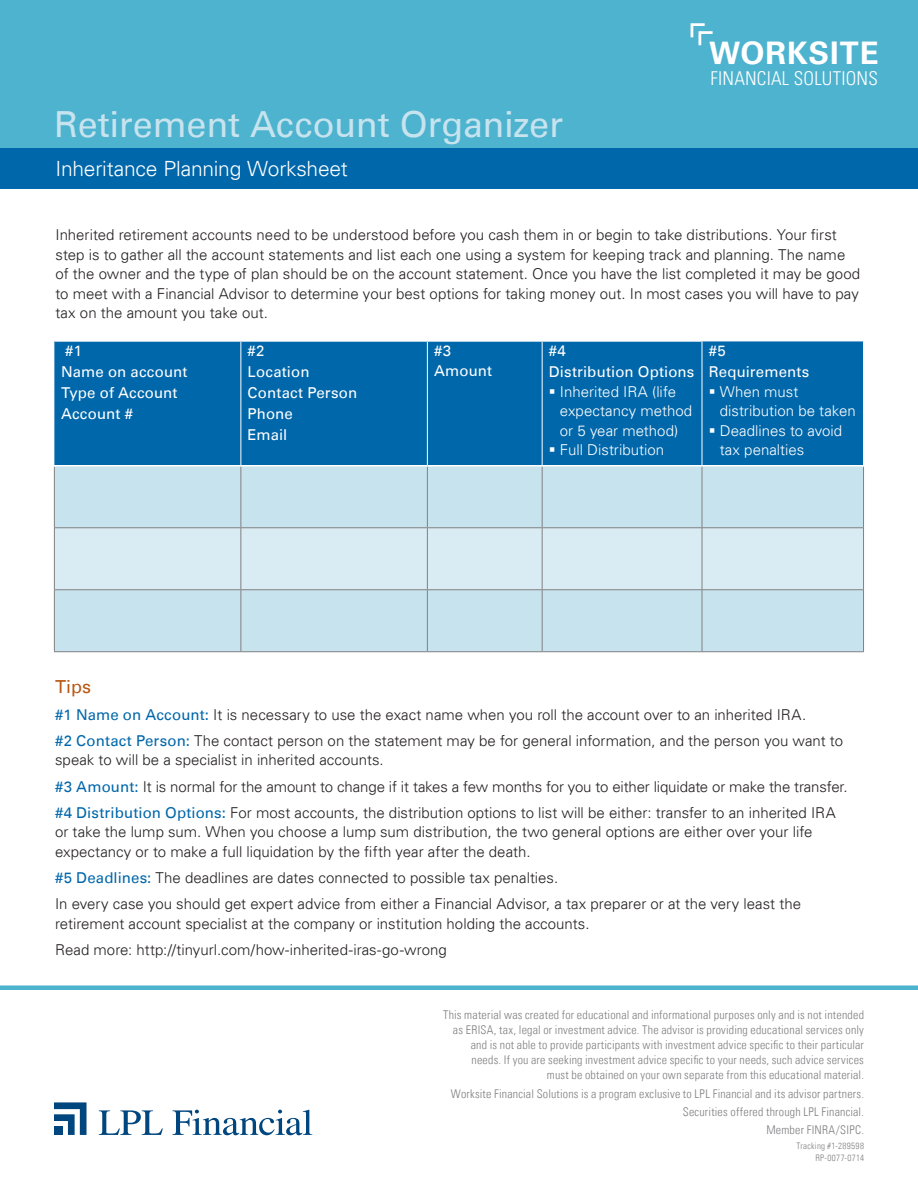
<style>
.page{position:relative;width:918px;height:1188px;background:#fff}
.page>*{position:absolute;margin:0;border:0;box-sizing:border-box;transform-origin:0 0}
.t1{font:36px "Univers LT";letter-spacing:-.005em;color:#c7e3ee}
.t2{font:700 31.05px "Univers";letter-spacing:.03em;color:#fff}
.Subtitle_in_Blue_Bar{font:300 21px "Univers LT";letter-spacing:-.01em;color:#fff}
.t3{font:300 condensed 19.05px "Univers";letter-spacing:.01em;color:#fff}
._04_Subhead_12_14pt{font:18px "Univers LT";color:#b95814}
._06_Body_Text_10_13{font:300 15px/19.5px "Univers LT";color:#231f20}
._06_Body_Text_10_13-2{font:300 15px/19.5px "Univers LT";color:#fff}
.subheads{font:15px/21px "Univers LT";letter-spacing:.005em;color:#fff}
.disclosures{font:300 condensed 12px/15px "Univers LT";letter-spacing:.02em;color:#808083;text-align:right}
.Job_Number{font:300 condensed 9px/12px "Univers LT";letter-spacing:.035em;color:#808083;text-align:right}
.s1{font-weight:400;color:#0067aa}
</style>
<div class="page">
<div style="left:0;top:0;width:918px;height:176px;background:#4db3cf"></div>
<div style="left:0;top:148px;width:918px;height:41px;background:#0067aa"></div>
<hr style="left:0;top:986px;width:918px;height:4px;background:#4db3cf">
<svg style="left:691px;top:23px;width:22px;height:22px"></svg>
<div style="left:54px;top:342px;width:809px;height:123px;background:#0067aa"></div>
<div style="left:55px;top:467px;width:808px;height:184px;background:#c7e3ee"></div>
<div style="left:55px;top:528px;width:808px;height:61px;background:#d9ecf3"></div>
<hr style="left:54px;top:467px;width:1px;height:61px;background:#808083">
<hr style="left:240px;top:467px;width:1px;height:60px;background:#808083">
<hr style="left:427px;top:467px;width:1px;height:60px;background:#808083">
<hr style="left:542px;top:467px;width:1px;height:60px;background:#808083">
<hr style="left:702px;top:467px;width:1px;height:60px;background:#808083">
<hr style="left:863px;top:467px;width:1px;height:61px;background:#808083">
<hr style="left:54px;top:528px;width:1px;height:62px;background:#808083">
<hr style="left:240px;top:528px;width:1px;height:61px;background:#808083">
<hr style="left:427px;top:528px;width:1px;height:61px;background:#808083">
<hr style="left:542px;top:528px;width:1px;height:61px;background:#808083">
<hr style="left:702px;top:528px;width:1px;height:61px;background:#808083">
<hr style="left:863px;top:528px;width:1px;height:62px;background:#808083">
<hr style="left:54px;top:590px;width:1px;height:61px;background:#808083">
<hr style="left:240px;top:590px;width:1px;height:61px;background:#808083">
<hr style="left:427px;top:590px;width:1px;height:61px;background:#808083">
<hr style="left:542px;top:590px;width:1px;height:61px;background:#808083">
<hr style="left:702px;top:590px;width:1px;height:61px;background:#808083">
<hr style="left:863px;top:590px;width:1px;height:61px;background:#808083">
<hr style="left:54px;top:651px;width:187px;height:1px;background:#808083">
<hr style="left:241px;top:651px;width:186px;height:1px;background:#808083">
<hr style="left:427px;top:651px;width:115px;height:1px;background:#808083">
<hr style="left:542px;top:651px;width:160px;height:1px;background:#808083">
<hr style="left:240px;top:342px;width:1px;height:123px;background:#fff">
<hr style="left:427px;top:342px;width:1px;height:123px;background:#fff">
<hr style="left:542px;top:342px;width:1px;height:123px;background:#fff">
<hr style="left:702px;top:341px;width:1px;height:124px;background:#fff">
<hr style="left:702px;top:651px;width:162px;height:1px;background:#808083">
<hr style="left:55px;top:527px;width:186px;height:1px;background:#808083">
<hr style="left:241px;top:527px;width:186px;height:1px;background:#808083">
<hr style="left:427px;top:527px;width:115px;height:1px;background:#808083">
<hr style="left:542px;top:527px;width:160px;height:1px;background:#808083">
<hr style="left:702px;top:527px;width:161px;height:1px;background:#808083">
<hr style="left:55px;top:589px;width:186px;height:1px;background:#808083">
<hr style="left:241px;top:589px;width:186px;height:1px;background:#808083">
<hr style="left:427px;top:589px;width:115px;height:1px;background:#808083">
<hr style="left:542px;top:589px;width:160px;height:1px;background:#808083">
<hr style="left:702px;top:589px;width:161px;height:1px;background:#808083">
<svg style="left:99px;top:1110px;width:64px;height:25px"></svg>
<svg style="left:173px;top:1110px;width:139px;height:25px"></svg>
<svg style="left:54px;top:1102px;width:33px;height:33px"></svg>
<div style="left:54px;top:1126px;width:9px;height:9px;background:#00467e"></div>
<p class="t1" style="left:54px;top:102px;width:511px">Retirement Account Organizer</p>
<p class="Subtitle_in_Blue_Bar" style="left:56px;top:156px;width:294px">Inheritance Planning Worksheet</p>
<p class="t2" style="left:709px;top:34px;width:171px">WORKSITE</p>
<p class="t3" style="left:711px;top:67px;width:169px">FINANCIAL SOLUTIONS</p>
<p class="_06_Body_Text_10_13" style="left:56px;top:225px;width:806px">Inherited retirement accounts need to be understood before you cash them in or begin to take distributions. Your first step is to gather all the account statements and list each one using a system for keeping track and planning. The name of the owner and the type of plan should be on the account statement. Once you have the list completed it may be good to meet with a Financial Advisor to determine your best options for taking money out. In most cases you will have to pay tax on the amount you take out.</p>
<p class="subheads" style="left:65px;top:341px;width:18px">#1</p>
<p class="subheads" style="left:61px;top:362px;width:128px">Name on account</p>
<p class="subheads" style="left:61px;top:383px;width:118px">Type of Account</p>
<p class="subheads" style="left:61px;top:404px;width:73px">Account #</p>
<p class="subheads" style="left:248px;top:341px;width:19px">#2</p>
<p class="subheads" style="left:248px;top:362px;width:111px">Location<br>Contact Person<br>Phone<br>Email</p>
<p class="subheads" style="left:434px;top:341px;width:60px;line-height:19.5px">#3<br>Amount</p>
<p class="subheads" style="left:549px;top:341px;width:19px">#4</p>
<p class="subheads" style="left:549px;top:362px;width:147px">Distribution Options</p>
<p class="_06_Body_Text_10_13-2" style="left:560px;top:382px;width:134px;text-indent:-11px">▪ Inherited IRA (life expectancy method or 5 year method)</p>
<p class="_06_Body_Text_10_13-2" style="left:549px;top:440px;width:117px">▪ Full Distribution</p>
<p class="subheads" style="left:709px;top:341px;width:19px">#5</p>
<p class="subheads" style="left:709px;top:362px;width:102px">Requirements</p>
<p class="_06_Body_Text_10_13-2" style="left:720px;top:382px;width:137px;text-indent:-11px">▪ When must distribution be taken</p>
<p class="_06_Body_Text_10_13-2" style="left:720px;top:421px;width:124px;text-indent:-11px">▪ Deadlines to avoid tax penalties</p>
<p class="_04_Subhead_12_14pt" style="left:55px;top:676px;width:38px">Tips</p>
<p class="_06_Body_Text_10_13" style="left:55px;top:705px;width:753px"><span class="s1">#1 Name on Account:</span> It is necessary to use the exact name when you roll the account over to an inherited IRA.</p>
<p class="_06_Body_Text_10_13" style="left:55px;top:731px;width:790px"><span class="s1">#2 Contact Person:</span> The contact person on the statement may be for general information, and the person you want to speak to will be a specialist in inherited accounts.</p>
<p class="_06_Body_Text_10_13" style="left:55px;top:777px;width:794px"><span class="s1">#3 Amount:</span> It is normal for the amount to change if it takes a few months for you to either liquidate or make the transfer.</p>
<p class="_06_Body_Text_10_13" style="left:55px;top:803px;width:782px"><span class="s1">#4 Distribution Options:</span> For most accounts, the distribution options to list will be either: transfer to an inherited IRA or take the lump sum. When you choose a lump sum distribution, the two general options are either over your life expectancy or to make a full liquidation by the fifth year after the death.</p>
<p class="_06_Body_Text_10_13" style="left:55px;top:868px;width:505px"><span class="s1">#5 Deadlines:</span> The deadlines are dates connected to possible tax penalties.</p>
<p class="_06_Body_Text_10_13" style="left:55px;top:894px;width:747px">In every case you should get expert advice from either a Financial Advisor, a tax preparer or at the very least the retirement account specialist at the company or institution holding the accounts.</p>
<p class="_06_Body_Text_10_13" style="left:55px;top:940px;width:393px">Read more: http://tinyurl.com/how-inherited-iras-go-wrong</p>
<p class="disclosures" style="left:443px;top:1008px;width:422px">This material was created for educational and informational purposes only and is not intended as ERISA, tax, legal or investment advice. The advisor is providing educational services only and is not able to provide participants with investment advice specific to their particular needs. If you are seeking investment advice specific to your needs, such advice services<br>must be obtained on your own separate from this educational material.</p>
<p class="disclosures" style="left:451px;top:1086px;width:415px">Worksite Financial Solutions is a program exclusive to LPL Financial and its advisor partners.</p>
<p class="disclosures" style="left:683px;top:1104px;width:183px">Securities offered through LPL Financial.</p>
<p class="disclosures" style="left:766px;top:1122px;width:99px">Member FINRA/SIPC.</p>
<p class="Job_Number" style="left:797px;top:1140px;width:69px">Tracking #1-289598<br>RP-0077-0714</p>
</div>
